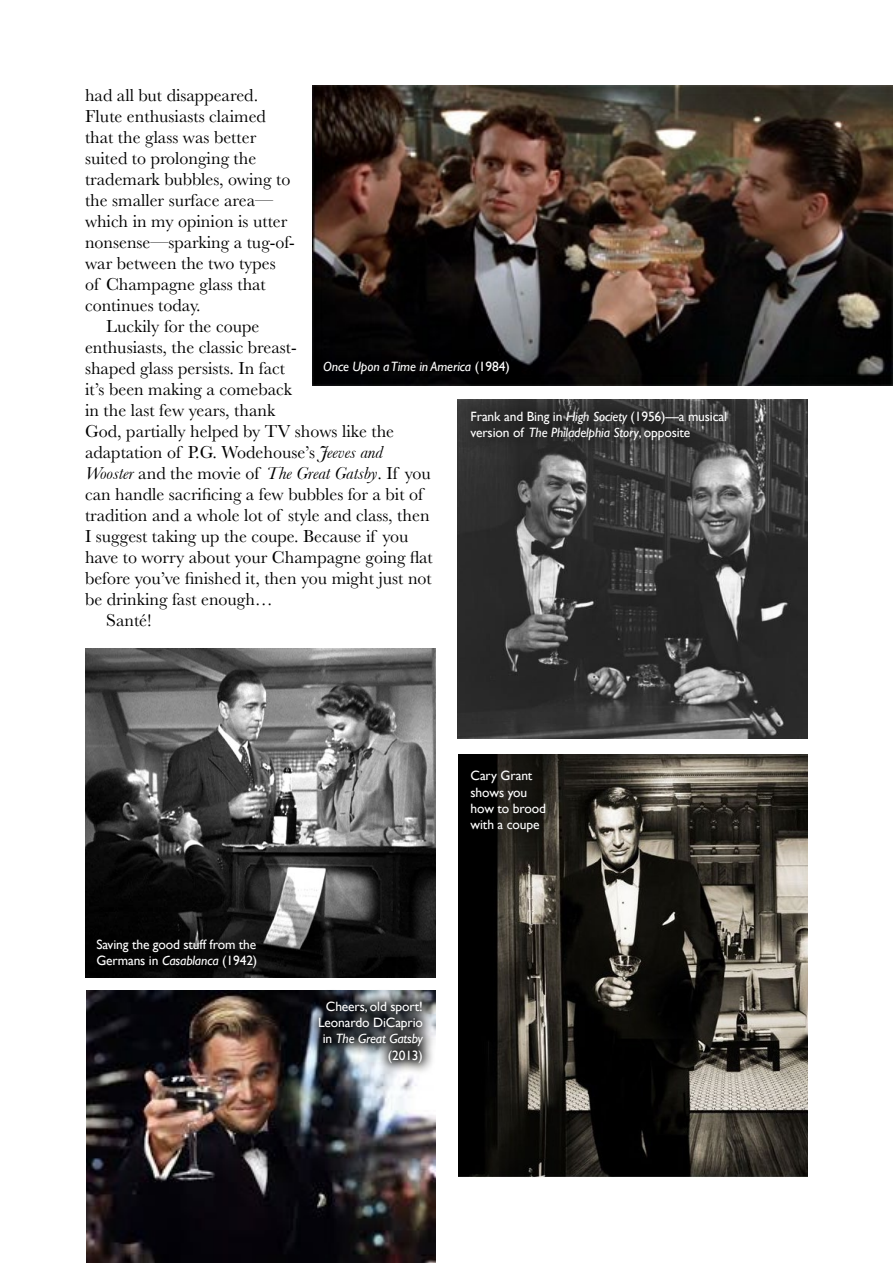
<style>
.page{position:relative;width:893px;height:1263px;background:#fff}
.page>*{position:absolute;margin:0;border:0;box-sizing:border-box;transform-origin:0 0}
.Body_text{font:18px/21px "Baskerville";color:#000}
.Picture_caption{font:13.5px/16.2px "Gill Sans";letter-spacing:-.01em;color:#fff}
.Picture_caption-2{font:italic 13.5px "Gill Sans";letter-spacing:-.01em;color:#fff}
.s1{font-style:italic}
.s2{font-style:normal}
</style>
<div class="page">
<img style="left:458px;top:399px;width:350px;height:339px">
<img style="left:458px;top:755px;width:350px;height:423px">
<img style="left:85px;top:648px;width:351px;height:330px">
<img style="left:86px;top:990px;width:350px;height:273px">
<img style="left:313px;top:85px;width:580px;height:300px">
<div style="left:311px;top:348px;width:211px;height:37px;background:#000"></div>
<svg style="left:85px;top:926px;width:185px;height:52px;background:#0a0a0a"></svg>
<svg style="left:458px;top:757px;width:101px;height:87px;background:#171511"></svg>
<svg style="left:458px;top:399px;width:282px;height:54px;background:#333"></svg>
<svg style="left:305px;top:990px;width:131px;height:86px;background:#61656a"></svg>
<p class="Body_text" style="left:85px;top:85px;width:211px">had all but disappeared.<br>Flute enthusiasts claimed that the glass was better suited to prolonging the trademark bubbles, owing to the smaller surface area— which in my opinion is utter nonsense—sparking a tug-of&shy;war between the two types<br>of Champagne glass that continues today.</p>
<p class="Body_text" style="left:85px;top:316px;width:349px;text-indent:21px">Luckily for the coupe<br>enthusiasts, the classic breast-<br>shaped glass persists. In fact<br>it’s been making a comeback<br>in the last few years, thank<br>God, partially helped by TV shows like the adaptation of P.G. Wodehouse’s <span class="s1">Jeeves and Wooster</span> and the movie of <span class="s1">The Great Gatsby</span>. If you can handle sacrificing a few bubbles for a bit of tradition and a whole lot of style and class, then I suggest taking up the coupe. Because if you have to worry about your Champagne going flat before you’ve finished it, then you might just not be drinking fast enough…</p>
<p class="Body_text" style="left:106px;top:610px;width:47px">Santé!</p>
<p class="Picture_caption-2" style="left:323px;top:358px;width:188px">Once Upon a Time in America <span class="s2">(1984)</span></p>
<p class="Picture_caption" style="left:471px;top:408px;width:258px">Frank and Bing in <span class="s1">High Society</span> (1956)—a musical version of <span class="s1">The Philadelphia Story</span>, opposite</p>
<p class="Picture_caption" style="left:96px;top:936px;width:162px">Saving the good stuff from the<br>Germans in <span class="s1">Casablanca</span> (1942)</p>
<p class="Picture_caption" style="left:471px;top:768px;width:77px">Cary Grant shows you how to brood with a coupe</p>
<p class="Picture_caption" style="left:318px;top:998px;width:106px;text-align:right">Cheers, old sport!<br>Leonardo DiCaprio in <span class="s1">The Great Gatsby </span>(2013)</p>
</div>
